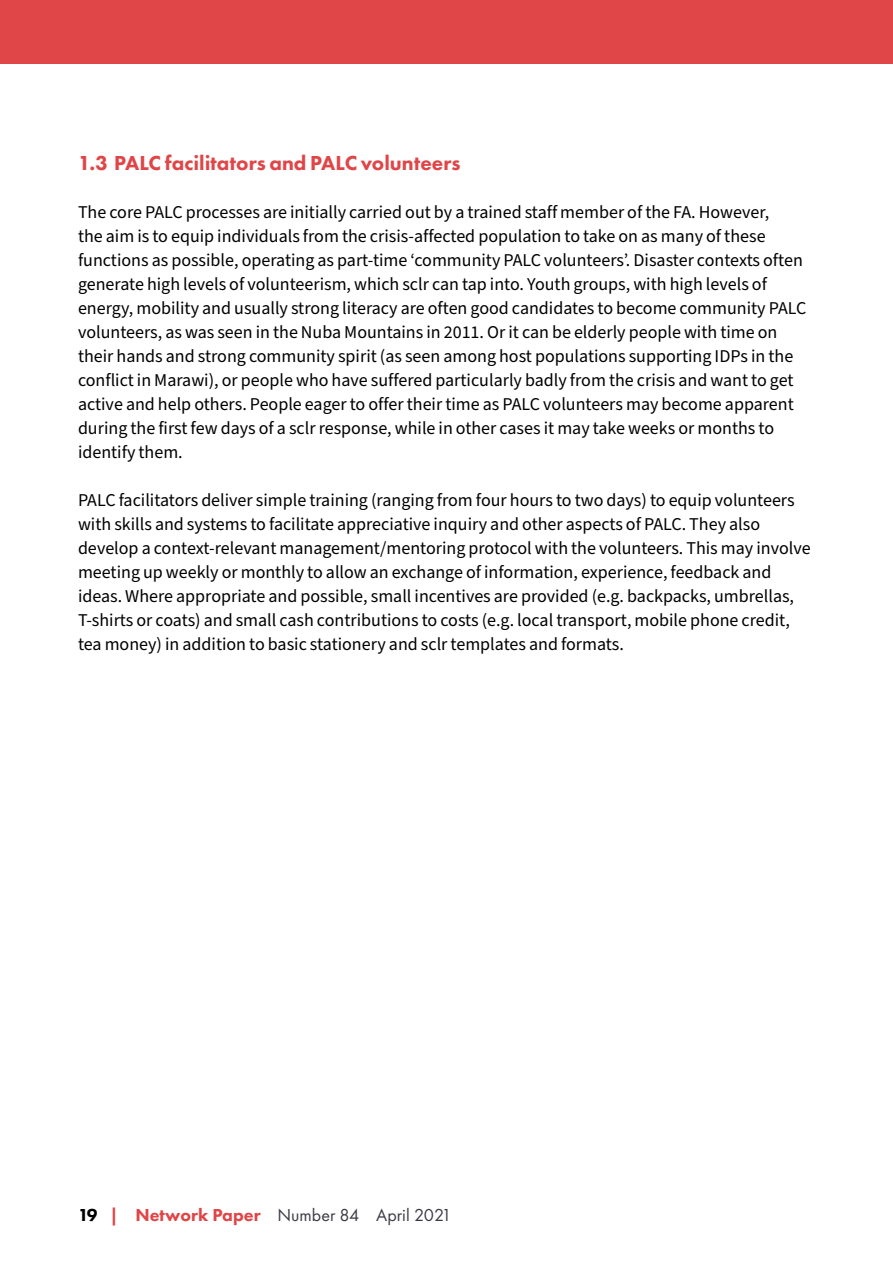
<style>
.page{position:relative;width:893px;height:1263px;background:#fff}
.page>*{position:absolute;margin:0;border:0;box-sizing:border-box;transform-origin:0 0}
.Heading_1{font:800 21px "Futura PT";color:#e04547}
.Body_text{font:18px/24px "Source Sans Pro";color:#000}
.t1{font:18px "Futura PT";color:#3b3b46}
.s1{font-weight:800;color:#000}
.s2{font-weight:800;color:#e04547}
</style>
<div class="page">
<div style="left:0;top:0;width:893px;height:64px;background:#e04547"></div>
<h2 class="Heading_1" style="left:78px;top:149px;width:384px">1.3 PALC facilitators and PALC volunteers</h2>
<p class="Body_text" style="left:78px;top:200px;width:730px">The core PALC processes are initially carried out by a trained staff member of the FA. However,<br>the aim is to equip individuals from the crisis-affected population to take on as many of these functions as possible, operating as part-time ‘community PALC volunteers’. Disaster contexts often generate high levels of volunteerism, which sclr can tap into. Youth groups, with high levels of energy, mobility and usually strong literacy are often good candidates to become community PALC volunteers, as was seen in the Nuba Mountains in 2011. Or it can be elderly people with time on their hands and strong community spirit (as seen among host populations supporting IDPs in the conflict in Marawi), or people who have suffered particularly badly from the crisis and want to get active and help others. People eager to offer their time as PALC volunteers may become apparent during the first few days of a sclr response, while in other cases it may take weeks or months to identify them.</p>
<p class="Body_text" style="left:78px;top:488px;width:734px">PALC facilitators deliver simple training (ranging from four hours to two days) to equip volunteers with skills and systems to facilitate appreciative inquiry and other aspects of PALC. They also develop a context-relevant management/mentoring protocol with the volunteers. This may involve meeting up weekly or monthly to allow an exchange of information, experience, feedback and ideas. Where appropriate and possible, small incentives are provided (e.g. backpacks, umbrellas, T-shirts or coats) and small cash contributions to costs (e.g. local transport, mobile phone credit, tea money) in addition to basic stationery and sclr templates and formats.</p>
<p class="t1" style="left:78px;top:1205px;width:375px"><span class="s1">19</span> <span class="s2">| Network Paper</span> Number 84 April 2021</p>
</div>
